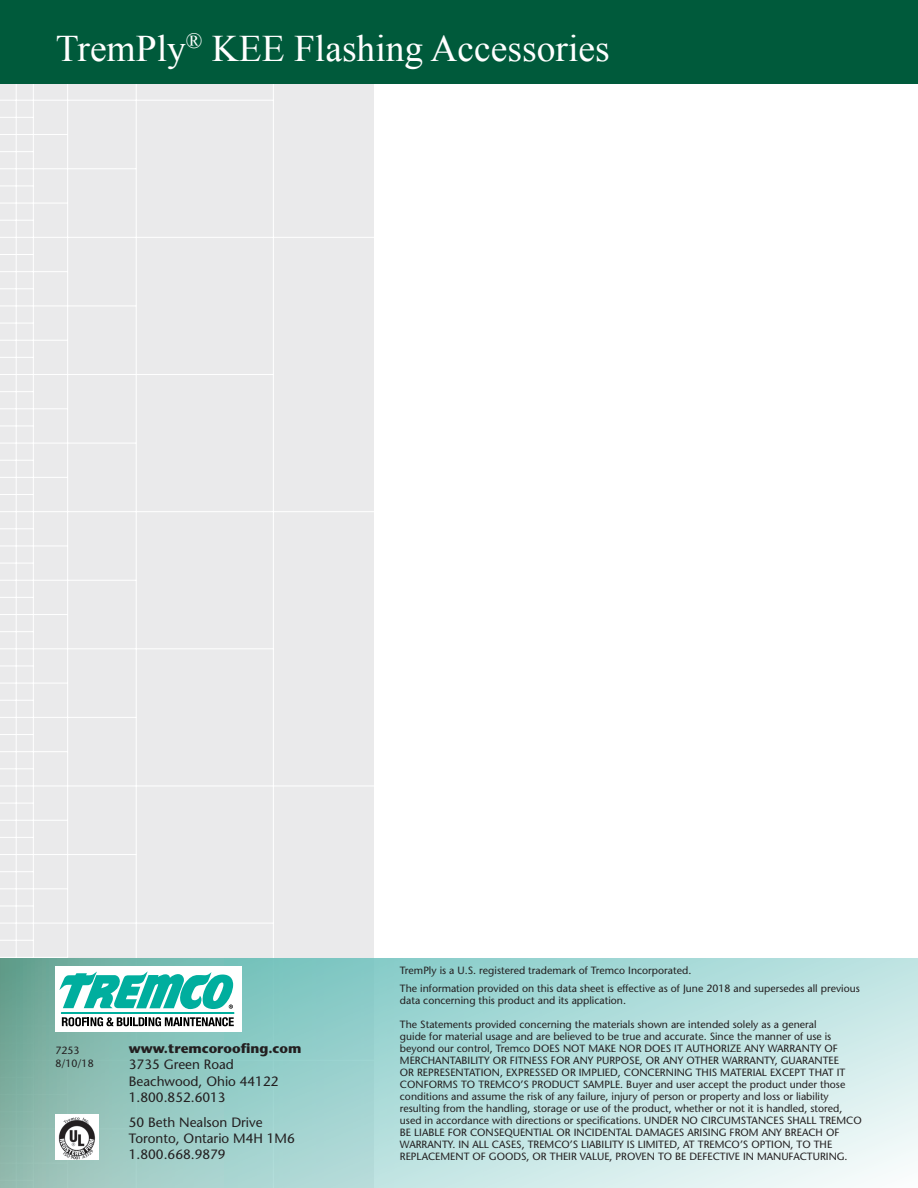
<style>
.page{position:relative;width:918px;height:1188px;background:#fff}
.page>*{position:absolute;margin:0;border:0;box-sizing:border-box;transform-origin:0 0}
.t1{font:37.5px "Times New Roman";color:#fff}
.t2{font:13.5px "Stone Sans";color:#231f20}
.t3{font:700 13.5px "Stone Sans";color:#231f20}
.t4{font:10.5px/12px "Stone Sans";color:#231f20}
</style>
<div class="page">
<div style="left:0;top:62px;width:374px;height:1126px;background:#eaeaeb"></div>
<hr style="left:16px;top:83px;width:1px;height:1105px;background:#fff">
<hr style="left:33px;top:83px;width:1px;height:1105px;background:#fff">
<hr style="left:67px;top:83px;width:1px;height:1105px;background:#fff">
<hr style="left:136px;top:83px;width:1px;height:1105px;background:#fff">
<hr style="left:273px;top:83px;width:1px;height:1105px;background:#fff">
<hr style="left:0;top:83px;width:1px;height:1105px;background:#fff">
<hr style="left:0;top:100px;width:273px;height:1px;background:#fff">
<hr style="left:0;top:117px;width:33px;height:1px;background:#fff">
<hr style="left:0;top:134px;width:68px;height:1px;background:#fff">
<hr style="left:0;top:151px;width:33px;height:1px;background:#fff">
<hr style="left:0;top:168px;width:136px;height:1px;background:#fff">
<hr style="left:0;top:185px;width:33px;height:1px;background:#fff">
<hr style="left:0;top:203px;width:68px;height:1px;background:#fff">
<hr style="left:0;top:220px;width:33px;height:1px;background:#fff">
<hr style="left:0;top:237px;width:374px;height:1px;background:#fff">
<hr style="left:0;top:254px;width:33px;height:1px;background:#fff">
<hr style="left:0;top:271px;width:68px;height:1px;background:#fff">
<hr style="left:0;top:288px;width:33px;height:1px;background:#fff">
<hr style="left:0;top:305px;width:136px;height:1px;background:#fff">
<hr style="left:0;top:323px;width:33px;height:1px;background:#fff">
<hr style="left:0;top:340px;width:68px;height:1px;background:#fff">
<hr style="left:0;top:357px;width:33px;height:1px;background:#fff">
<hr style="left:0;top:374px;width:273px;height:1px;background:#fff">
<hr style="left:0;top:391px;width:33px;height:1px;background:#fff">
<hr style="left:0;top:408px;width:68px;height:1px;background:#fff">
<hr style="left:0;top:425px;width:33px;height:1px;background:#fff">
<hr style="left:0;top:443px;width:136px;height:1px;background:#fff">
<hr style="left:0;top:460px;width:33px;height:1px;background:#fff">
<hr style="left:0;top:477px;width:68px;height:1px;background:#fff">
<hr style="left:0;top:494px;width:33px;height:1px;background:#fff">
<hr style="left:0;top:511px;width:374px;height:1px;background:#fff">
<hr style="left:0;top:528px;width:33px;height:1px;background:#fff">
<hr style="left:0;top:545px;width:68px;height:1px;background:#fff">
<hr style="left:0;top:563px;width:33px;height:1px;background:#fff">
<hr style="left:0;top:580px;width:136px;height:1px;background:#fff">
<hr style="left:0;top:597px;width:33px;height:1px;background:#fff">
<hr style="left:0;top:614px;width:68px;height:1px;background:#fff">
<hr style="left:0;top:631px;width:33px;height:1px;background:#fff">
<hr style="left:0;top:648px;width:273px;height:1px;background:#fff">
<hr style="left:0;top:665px;width:33px;height:1px;background:#fff">
<hr style="left:0;top:683px;width:68px;height:1px;background:#fff">
<hr style="left:0;top:700px;width:33px;height:1px;background:#fff">
<hr style="left:0;top:717px;width:136px;height:1px;background:#fff">
<hr style="left:0;top:734px;width:33px;height:1px;background:#fff">
<hr style="left:0;top:751px;width:68px;height:1px;background:#fff">
<hr style="left:0;top:768px;width:33px;height:1px;background:#fff">
<hr style="left:0;top:785px;width:374px;height:1px;background:#fff">
<hr style="left:0;top:803px;width:33px;height:1px;background:#fff">
<hr style="left:0;top:820px;width:68px;height:1px;background:#fff">
<hr style="left:0;top:837px;width:33px;height:1px;background:#fff">
<hr style="left:0;top:854px;width:136px;height:1px;background:#fff">
<hr style="left:0;top:871px;width:33px;height:1px;background:#fff">
<hr style="left:0;top:888px;width:68px;height:1px;background:#fff">
<hr style="left:0;top:905px;width:33px;height:1px;background:#fff">
<hr style="left:0;top:923px;width:273px;height:1px;background:#fff">
<hr style="left:0;top:940px;width:33px;height:1px;background:#fff">
<hr style="left:0;top:957px;width:68px;height:1px;background:#fff">
<div style="left:0;top:0;width:918px;height:84px;background:#005a3b"></div>
<svg style="left:0;top:958px;width:918px;height:230px;background:#afd9d5"></svg>
<img style="left:55px;top:1115px;width:43px;height:45px">
<div style="left:55px;top:966px;width:187px;height:66px;background:#fff"></div>
<svg style="left:59px;top:971px;width:174px;height:38px"></svg>
<svg style="left:62px;top:1017px;width:172px;height:9px"></svg>
<div style="left:61px;top:1012px;width:173px;height:2px;border:1px solid #00ae9e"></div>
<p class="t1" style="left:56px;top:23px;width:555px">TremPly<sup>®</sup> KEE Flashing Accessories</p>
<p class="t4" style="left:55px;top:1044px;width:26px">7253</p>
<p class="t4" style="left:55px;top:1057px;width:40px">8/10/18</p>
<p class="t3" style="left:129px;top:1040px;width:174px">www.tremcoroofing.com</p>
<p class="t2" style="left:129px;top:1057px;width:107px">3735 Green Road</p>
<p class="t2" style="left:129px;top:1073px;width:151px">Beachwood, Ohio 44122</p>
<p class="t2" style="left:129px;top:1089px;width:98px">1.800.852.6013</p>
<p class="t2" style="left:129px;top:1114px;width:135px">50 Beth Nealson Drive</p>
<p class="t2" style="left:129px;top:1130px;width:167px">Toronto, Ontario M4H 1M6</p>
<p class="t2" style="left:129px;top:1147px;width:98px">1.800.668.9879</p>
<p class="t4" style="left:400px;top:965px;width:293px">TremPly is a U.S. registered trademark of Tremco Incorporated.</p>
<p class="t4" style="left:400px;top:983px;width:461px">The information provided on this data sheet is effective as of June 2018 and supersedes all previous data concerning this product and its application.</p>
<p class="t4" style="left:400px;top:1019px;width:463px">The Statements provided concerning the materials shown are intended solely as a general<br>guide for material usage and are believed to be true and accurate. Since the manner of use is beyond our control, Tremco DOES NOT MAKE NOR DOES IT AUTHORIZE ANY WARRANTY OF MERCHANTABILITY OR FITNESS FOR ANY PURPOSE, OR ANY OTHER WARRANTY, GUARANTEE<br>OR REPRESENTATION, EXPRESSED OR IMPLIED, CONCERNING THIS MATERIAL EXCEPT THAT IT CONFORMS TO TREMCO’S PRODUCT SAMPLE. Buyer and user accept the product under those conditions and assume the risk of any failure, injury of person or property and loss or liability resulting from the handling, storage or use of the product, whether or not it is handled, stored, used in accordance with directions or specifications. UNDER NO CIRCUMSTANCES SHALL TREMCO BE LIABLE FOR CONSEQUENTIAL OR INCIDENTAL DAMAGES ARISING FROM ANY BREACH OF WARRANTY. IN ALL CASES, TREMCO’S LIABILITY IS LIMITED, AT TREMCO’S OPTION, TO THE REPLACEMENT OF GOODS, OR THEIR VALUE, PROVEN TO BE DEFECTIVE IN MANUFACTURING.</p>
</div>
